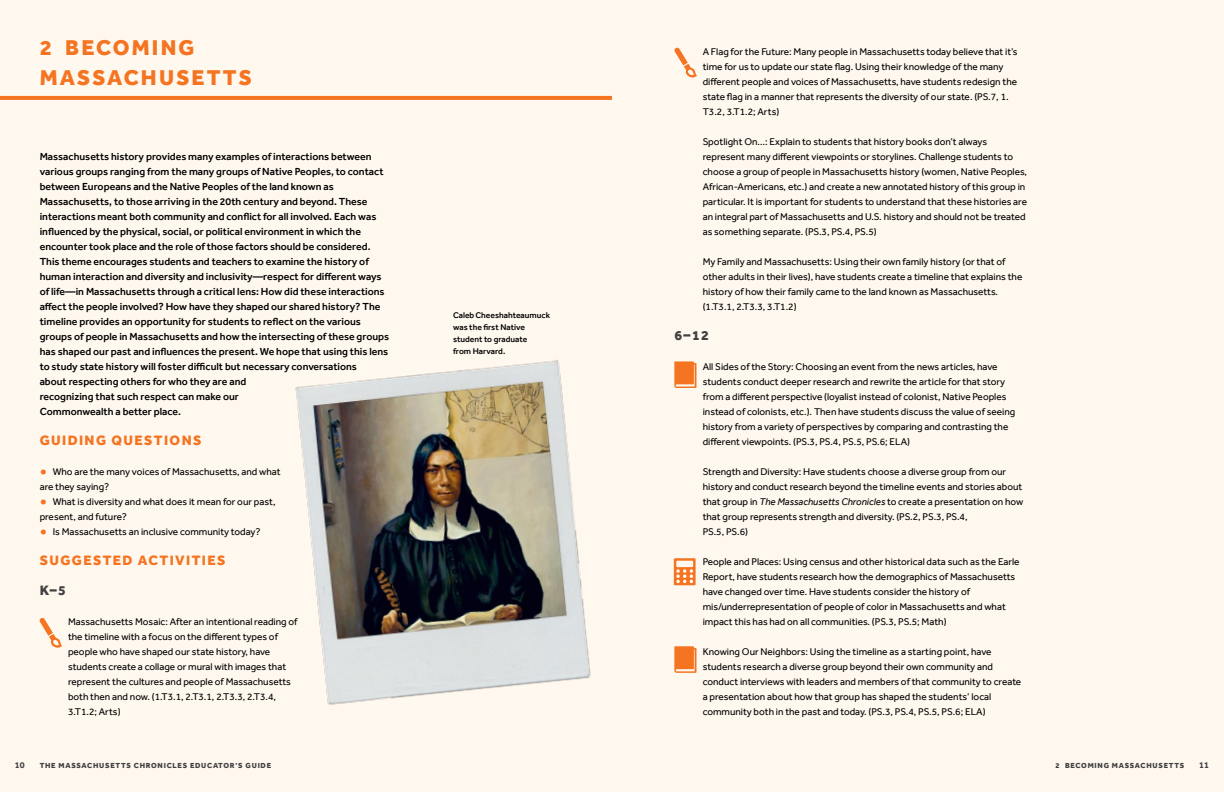
<style>
.page{position:relative;width:1224px;height:792px;background:#fff8ef}
.page>*{position:absolute;margin:0;border:0;box-sizing:border-box;transform-origin:0 0}
.MAIN_HEADER{font:800 22px/30px "Effra";letter-spacing:.1em;color:#f47421}
.guiding_questions{font:800 14px "Effra";letter-spacing:.1em;color:#f47421}
.key_stages{font:800 14px "Effra";color:#414042}
.Bold_main_text{font:500 10.5px/15px "Effra";color:#000}
.REGULAR_main_text_wi{font:10px/15px "Effra";color:#000}
.Regular_main_text{font:10px "Effra";color:#000}
.t1{font:700 9px "Effra";color:#414042}
.main_captions{font:500 8.5px/12px "Effra";color:#000}
.t2{font:800 7.5px "Effra";letter-spacing:.1em;color:#414042}
.s1{font-size:20px;color:#f47421}
.s2{font-style:italic}
</style>
<div class="page">
<svg style="left:0;top:96px;width:612px;height:4px;fill:#f47421"></svg>
<img style="left:295px;top:360px;width:296px;height:345px">
<svg style="left:674px;top:361px;width:23px;height:27px"></svg>
<svg style="left:674px;top:646px;width:23px;height:27px"></svg>
<svg style="left:39px;top:618px;width:23px;height:30px"></svg>
<svg style="left:674px;top:47px;width:23px;height:31px"></svg>
<svg style="left:674px;top:558px;width:22px;height:27px"></svg>
<h1 class="MAIN_HEADER" style="left:40px;top:32px;width:214px">2 BECOMING<br>MASSACHUSETTS</h1>
<p class="Bold_main_text" style="left:40px;top:149px;width:351px">Massachusetts history provides many examples of interactions between various groups ranging from the many groups of Native Peoples, to contact between Europeans and the Native Peoples of the land known as Massachusetts, to those arriving in the 20th century and beyond. These interactions meant both community and conflict for all involved. Each was influenced by the physical, social, or political environment in which the encounter took place and the role of those factors should be considered.<br>This theme encourages students and teachers to examine the history of human interaction and diversity and inclusivity—respect for different ways of life—in Massachusetts through a critical lens: How did these interactions affect the people involved? How have they shaped our shared history? The timeline provides an opportunity for students to reflect on the various groups of people in Massachusetts and how the intersecting of these groups has shaped our past and influences the present. We hope that using this lens to study state history will foster difficult but necessary conversations<br>about respecting others for who they are and<br>recognizing that such respect can make our<br>Commonwealth a better place.</p>
<h1 class="guiding_questions" style="left:40px;top:432px;width:163px">GUIDING QUESTIONS</h1>
<p class="Regular_main_text" style="left:40px;top:465px;width:242px"><span class="s1">•</span> Who are the many voices of Massachusetts, and what</p>
<p class="Regular_main_text" style="left:40px;top:480px;width:71px">are they saying?</p>
<p class="Regular_main_text" style="left:40px;top:495px;width:237px"><span class="s1">•</span> What is diversity and what does it mean for our past,</p>
<p class="Regular_main_text" style="left:40px;top:510px;width:89px">present, and future?</p>
<p class="Regular_main_text" style="left:40px;top:525px;width:222px"><span class="s1">•</span> Is Massachusetts an inclusive community today?</p>
<h1 class="guiding_questions" style="left:40px;top:552px;width:187px">SUGGESTED ACTIVITIES</h1>
<p class="key_stages" style="left:40px;top:582px;width:28px">K–5</p>
<p class="REGULAR_main_text_wi" style="left:68px;top:614px;width:231px">Massachusetts Mosaic: After an intentional reading of the timeline with a focus on the different types of people who have shaped our state history, have students create a collage or mural with images that represent the cultures and people of Massachusetts both then and now. (1.T3.1, 2.T3.1, 2.T3.3, 2.T3.4, 3.T1.2; Arts)</p>
<p class="main_captions" style="left:453px;top:309px;width:99px">Caleb Cheeshahteaumuck was the first Native student to graduate</p>
<p class="main_captions" style="left:453px;top:345px;width:54px">from Harvard.</p>
<p class="REGULAR_main_text_wi" style="left:703px;top:44px;width:316px">A Flag for the Future: Many people in Massachusetts today believe that it’s time for us to update our state flag. Using their knowledge of the many different people and voices of Massachusetts, have students redesign the state flag in a manner that represents the diversity of our state. (PS.7, 1.<br>T3.2, 3.T1.2; Arts)</p>
<p class="REGULAR_main_text_wi" style="left:703px;top:134px;width:326px">Spotlight On…: Explain to students that history books don’t always represent many different viewpoints or storylines. Challenge students to choose a group of people in Massachusetts history (women, Native Peoples, African-Americans, etc.) and create a new annotated history of this group in particular. It is important for students to understand that these histories are an integral part of Massachusetts and U.S. history and should not be treated as something separate. (PS.3, PS.4, PS.5)</p>
<p class="REGULAR_main_text_wi" style="left:703px;top:254px;width:321px">My Family and Massachusetts: Using their own family history (or that of other adults in their lives), have students create a timeline that explains the history of how their family came to the land known as Massachusetts. (1.T3.1, 2.T3.3, 3.T1.2)</p>
<p class="key_stages" style="left:674px;top:327px;width:36px">6–12</p>
<p class="REGULAR_main_text_wi" style="left:703px;top:359px;width:314px">All Sides of the Story: Choosing an event from the news articles, have students conduct deeper research and rewrite the article for that story from a different perspective (loyalist instead of colonist, Native Peoples instead of colonists, etc.). Then have students discuss the value of seeing history from a variety of perspectives by comparing and contrasting the different viewpoints. (PS.3, PS.4, PS.5, PS.6; ELA)</p>
<p class="REGULAR_main_text_wi" style="left:703px;top:464px;width:322px">Strength and Diversity: Have students choose a diverse group from our history and conduct research beyond the timeline events and stories about that group in <span class="s2">The Massachusetts Chronicles</span> to create a presentation on how that group represents strength and diversity. (PS.2, PS.3, PS.4,<br>PS.5, PS.6)</p>
<p class="REGULAR_main_text_wi" style="left:703px;top:554px;width:318px">People and Places: Using census and other historical data such as the Earle Report, have students research how the demographics of Massachusetts have changed over time. Have students consider the history of mis/underrepresentation of people of color in Massachusetts and what impact this has had on all communities. (PS.3, PS.5; Math)</p>
<p class="REGULAR_main_text_wi" style="left:703px;top:644px;width:320px">Knowing Our Neighbors: Using the timeline as a starting point, have students research a diverse group beyond their own community and conduct interviews with leaders and members of that community to create a presentation about how that group has shaped the students’ local community both in the past and today. (PS.3, PS.4, PS.5, PS.6; ELA)</p>
<p class="t1" style="left:15px;top:760px;width:11px">10</p>
<p class="t2" style="left:40px;top:761px;width:233px">THE MASSACHUSETTS CHRONICLES EDUCATOR’S GUIDE</p>
<p class="t2" style="left:1056px;top:761px;width:130px">2 BECOMING MASSACHUSETTS</p>
<p class="t1" style="left:1199px;top:760px;width:11px">11</p>
</div>
